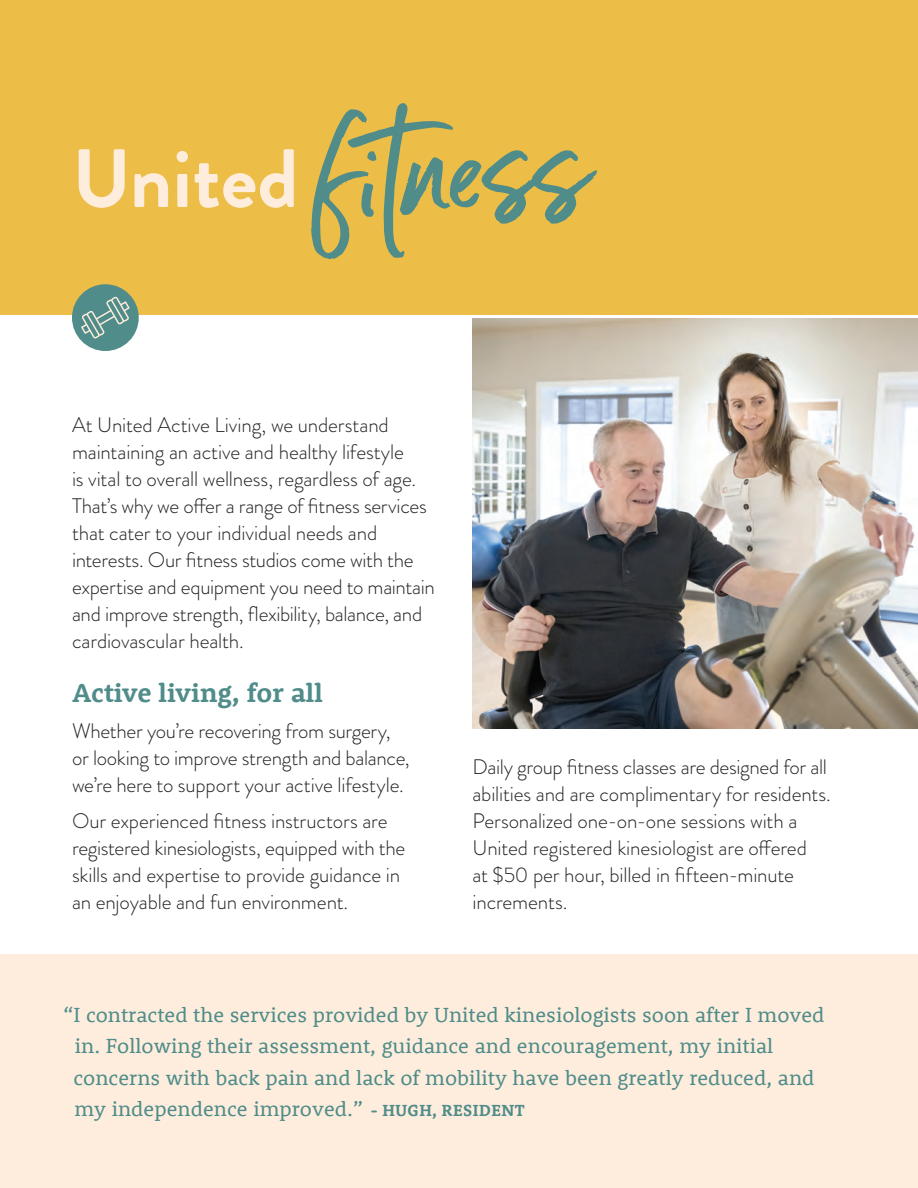
<style>
.page{position:relative;width:918px;height:1188px;background:#fff}
.page>*{position:absolute;margin:0;border:0;box-sizing:border-box;transform-origin:0 0}
.t1{font:247.5px "Backlash Script";letter-spacing:.005em;color:#4f8c8a}
.t2{font:700 82.5px "Brandon Grotesque";color:#feeddc}
.t3{font:700 27px "Rooney";color:#4f8c8a}
.Body{font:300 21px/27px "Brandon Grotesque";letter-spacing:-.01em;color:#231f20}
.Callout{font:21px/31.5px "Rooney";color:#4f8c8a}
.s1{font-weight:700;font-size:16.5px}
</style>
<div class="page">
<div style="left:0;top:954px;width:918px;height:234px;background:#feeddc"></div>
<div style="left:0;top:0;width:918px;height:315px;background:#edbe47"></div>
<img style="left:472px;top:318px;width:446px;height:411px">
<div style="left:72px;top:284px;width:67px;height:67px;background:#4f8c8a;border-radius:50%"></div>
<svg style="left:81px;top:296px;width:49px;height:43px"></svg>
<p class="t2" style="left:72px;top:121px;width:228px">United</p>
<p class="t1" style="left:321px;top:50px;width:273px">fitness</p>
<p class="Body" style="left:72px;top:411px;width:364px">At United Active Living, we understand maintaining an active and healthy lifestyle<br>is vital to overall wellness, regardless of age.<br>That’s why we offer a range of fitness services that cater to your individual needs and interests. Our fitness studios come with the expertise and equipment you need to maintain and improve strength, flexibility, balance, and cardiovascular health.</p>
<p class="t3" style="left:72px;top:675px;width:252px">Active living, for all</p>
<p class="Body" style="left:72px;top:717px;width:339px">Whether you’re recovering from surgery, or looking to improve strength and balance, we’re here to support your active lifestyle.</p>
<p class="Body" style="left:72px;top:807px;width:335px">Our experienced fitness instructors are registered kinesiologists, equipped with the skills and expertise to provide guidance in an enjoyable and fun environment.</p>
<p class="Body" style="left:472px;top:753px;width:360px">Daily group fitness classes are designed for all abilities and are complimentary for residents.<br>Personalized one-on-one sessions with a United registered kinesiologist are offered<br>at $50 per hour, billed in fifteen-minute increments.</p>
<p class="Callout" style="left:73px;top:998px;width:753px;text-indent:-10px">“I contracted the services provided by United kinesiologists soon after I moved in. Following their assessment, guidance and encouragement, my initial concerns with back pain and lack of mobility have been greatly reduced, and my independence improved.” <span class="s1">- HUGH, RESIDENT</span></p>
</div>
